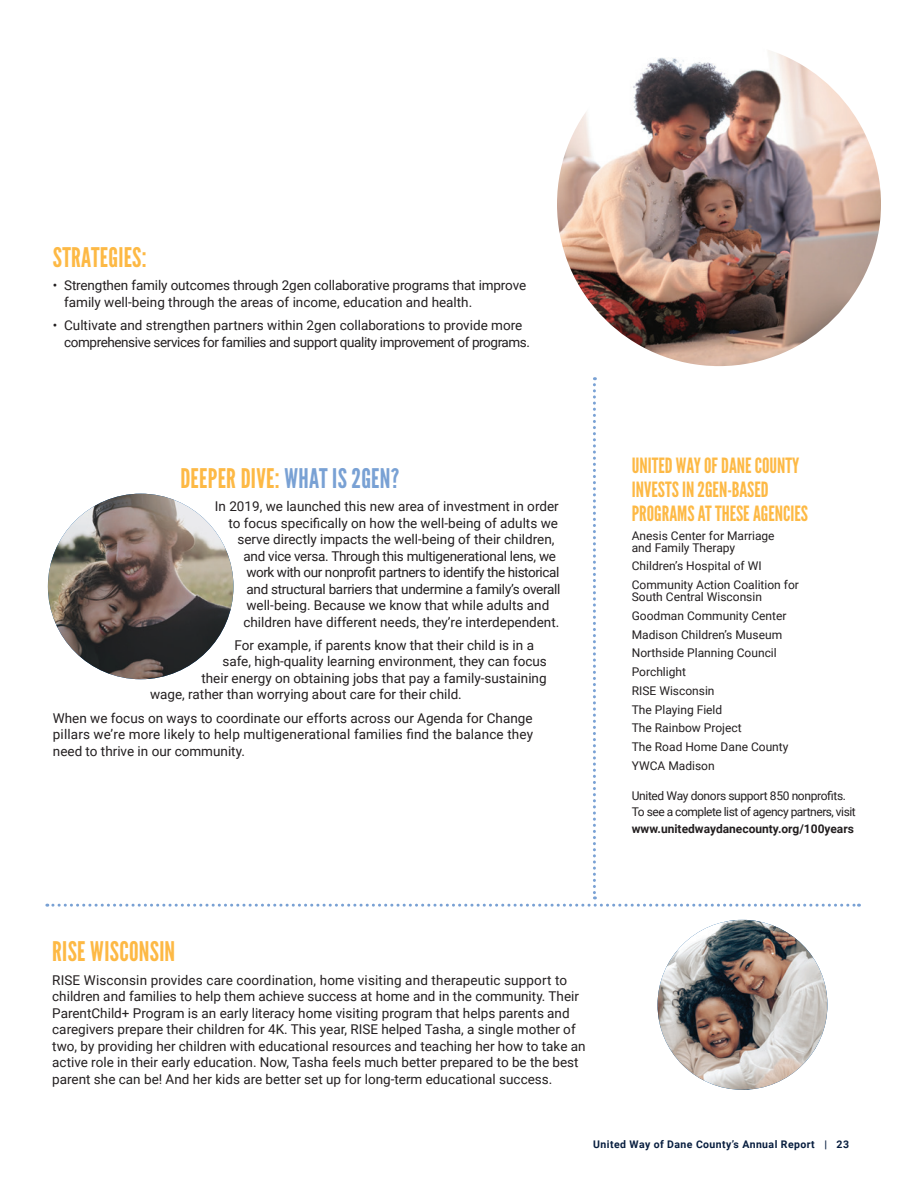
<style>
.page{position:relative;width:918px;height:1188px;background:#fff}
.page>*{position:absolute;margin:0;border:0;box-sizing:border-box;transform-origin:0 0}
.t1{font:27px "League Gothic";letter-spacing:.01em;color:#fdb945}
.t2{font:21px/24px "League Gothic";color:#fdb945}
.t3{font:13.5px/16.5px "Roboto";color:#231f20}
.t4{font:13.5px/16.5px "Roboto";letter-spacing:-.025em;color:#231f20}
.t5{font:13.5px "Roboto";letter-spacing:-.02em;color:#231f20}
.t6{font:13.5px "Roboto";letter-spacing:-.03em;color:#231f20}
.t7{font:12px/12px "Roboto";color:#231f20}
.t8{font:12px/16.5px "Roboto";letter-spacing:-.04em;color:#231f20}
.t9{font:700 10.5px "Roboto";letter-spacing:.04em;color:#081e3f}
.s1{color:#79a1d4}
.s2{font-weight:700}
</style>
<div class="page">
<img style="left:658px;top:920px;width:169px;height:170px;border-radius:85px">
<svg style="left:47px;top:377px;width:812px;height:530px"></svg>
<img style="left:557px;top:42px;width:324px;height:324px;border-radius:162px">
<p class="t1" style="left:53px;top:241px;width:95px">STRATEGIES:</p>
<p class="t3" style="left:64px;top:277px;width:464px;text-indent:-11px">• Strengthen family outcomes through 2gen collaborative programs that improve family well-being through the areas of income, education and health.</p>
<p class="t4" style="left:64px;top:316px;width:467px;text-indent:-11px">• Cultivate and strengthen partners within 2gen collaborations to provide more comprehensive services for families and support quality improvement of programs.</p>
<p class="t1" style="left:180px;top:462px;width:221px">DEEPER DIVE: <span class="s1">WHAT IS 2GEN?</span></p>
<p class="t3" style="left:215px;top:498px;width:345px">In 2019, we launched this new area of investment in order</p>
<p class="t3" style="left:228px;top:514px;width:331px">to focus specifically on how the well-being of adults we</p>
<p class="t3" style="left:237px;top:531px;width:319px">serve directly impacts the well-being of their children,</p>
<p class="t5" style="left:243px;top:546px;width:314px">and vice versa. Through this multigenerational lens, we</p>
<p class="t6" style="left:246px;top:563px;width:314px">work with our nonprofit partners to identify the historical</p>
<p class="t5" style="left:246px;top:579px;width:316px">and structural barriers that undermine a family’s overall</p>
<p class="t3" style="left:246px;top:597px;width:304px">well-being. Because we know that while adults and</p>
<p class="t3" style="left:243px;top:613px;width:317px">children have different needs, they’re interdependent.</p>
<p class="t3" style="left:234px;top:636px;width:301px">For example, if parents know that their child is in a</p>
<p class="t3" style="left:222px;top:653px;width:326px">safe, high-quality learning environment, they can focus</p>
<p class="t3" style="left:201px;top:669px;width:347px">their energy on obtaining jobs that pay a family-sustaining</p>
<p class="t3" style="left:150px;top:686px;width:313px">wage, rather than worrying about care for their child.</p>
<p class="t3" style="left:53px;top:709px;width:482px;text-align:justify">When we focus on ways to coordinate our efforts across our Agenda for Change pillars we’re more likely to help multigenerational families find the balance they need to thrive in our community.</p>
<p class="t2" style="left:632px;top:453px;width:178px">UNITED WAY OF DANE COUNTY<br>INVESTS IN 2GEN-BASED<br>PROGRAMS AT THESE AGENCIES</p>
<p class="t7" style="left:632px;top:529px;width:144px">Anesis Center for Marriage and Family Therapy</p>
<p class="t7" style="left:632px;top:560px;width:131px">Children’s Hospital of WI</p>
<p class="t7" style="left:632px;top:578px;width:169px">Community Action Coalition for<br>South Central Wisconsin</p>
<p class="t7" style="left:632px;top:609px;width:156px">Goodman Community Center</p>
<p class="t7" style="left:632px;top:628px;width:152px">Madison Children’s Museum</p>
<p class="t7" style="left:632px;top:647px;width:147px">Northside Planning Council</p>
<p class="t7" style="left:632px;top:665px;width:56px">Porchlight</p>
<p class="t7" style="left:632px;top:684px;width:84px">RISE Wisconsin</p>
<p class="t7" style="left:632px;top:703px;width:92px">The Playing Field</p>
<p class="t7" style="left:632px;top:722px;width:111px">The Rainbow Project</p>
<p class="t7" style="left:632px;top:740px;width:158px">The Road Home Dane County</p>
<p class="t7" style="left:632px;top:759px;width:84px">YWCA Madison</p>
<p class="t8" style="left:632px;top:787px;width:226px">United Way donors support 850 nonprofits.<br>To see a complete list of agency partners, visit <span class="s2">www.unitedwaydanecounty.org/100years</span></p>
<p class="t1" style="left:52px;top:936px;width:124px">RISE WISCONSIN</p>
<p class="t3" style="left:52px;top:971px;width:535px">RISE Wisconsin provides care coordination, home visiting and therapeutic support to children and families to help them achieve success at home and in the community. Their ParentChild+ Program is an early literacy home visiting program that helps parents and caregivers prepare their children for 4K. This year, RISE helped Tasha, a single mother of two, by providing her children with educational resources and teaching her how to take an active role in their early education. Now, Tasha feels much better prepared to be the best parent she can be! And her kids are better set up for long-term educational success.</p>
<p class="t9" style="left:593px;top:1137px;width:257px">United Way of Dane County’s Annual Report | 23</p>
</div>
